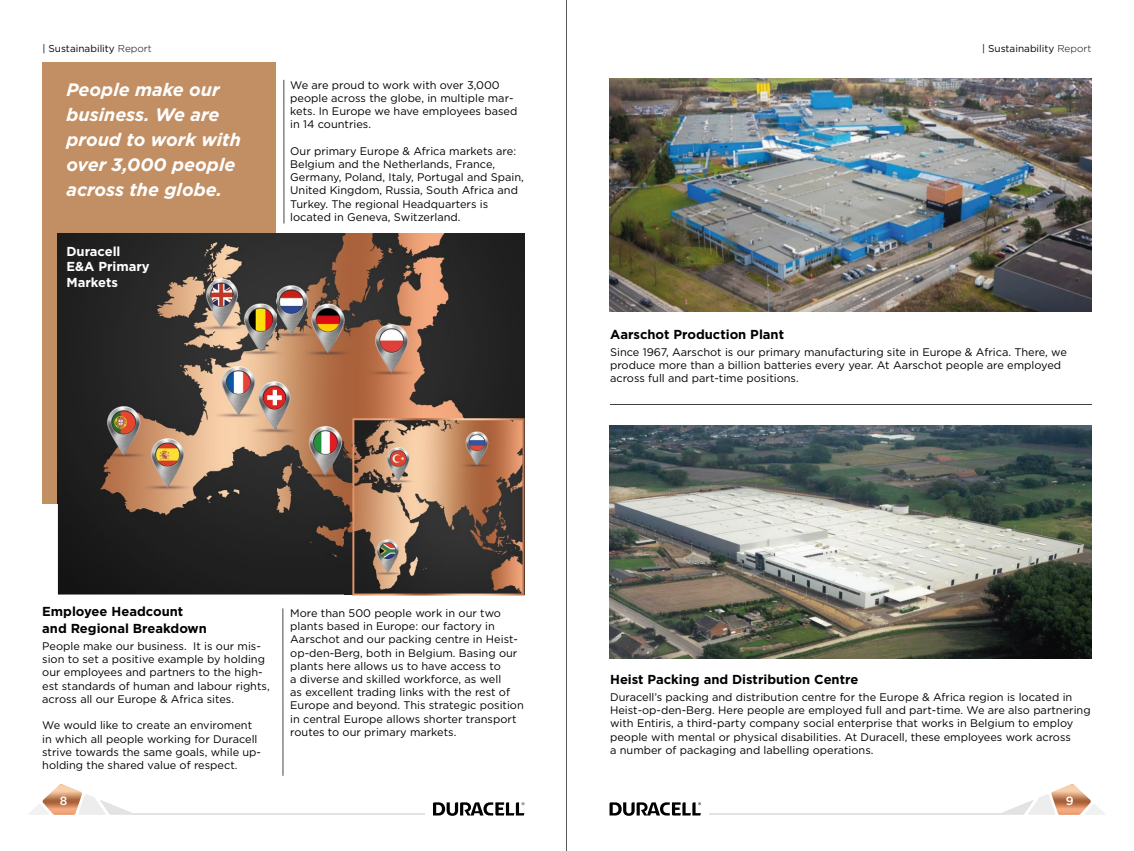
<style>
.page{position:relative;width:1134px;height:851px;background:#fff}
.page>*{position:absolute;margin:0;border:0;box-sizing:border-box;transform-origin:0 0}
.t1{font:italic 700 18px/25px "Gotham";color:#fff}
.t2{font:700 13px/17px "Gotham";color:#000}
.t3{font:700 13px/15.6px "Gotham";color:#fff}
.t4{font:500 12px "Gotham";color:#fff}
.t5{font:11px/13.2px "Gotham";color:#000}
.t6{font:10px "Gotham";color:#000}
.s1{font-weight:300}
</style>
<div class="page">
<svg style="left:29px;top:784px;width:103px;height:30px"></svg>
<svg style="left:1001px;top:783px;width:104px;height:31px"></svg>
<svg style="left:433px;top:802px;width:91px;height:13px"></svg>
<svg style="left:609px;top:802px;width:92px;height:13px"></svg>
<hr style="left:709px;top:813px;width:292px;height:1px;background:#e3e3e3">
<hr style="left:132px;top:813px;width:293px;height:1px;background:#e3e3e3">
<div style="left:42px;top:62px;width:234px;height:441px;background:#c28f64"></div>
<img style="left:276px;top:233px;width:212px;height:263px">
<div style="left:488px;top:233px;width:36px;height:185px;background:#202020"></div>
<img style="left:58px;top:496px;width:294px;height:98px">
<img style="left:58px;top:233px;width:218px;height:270px">
<hr style="left:610px;top:404px;width:481px;height:1px;background:#404142">
<img style="left:609px;top:78px;width:482px;height:233px">
<hr style="left:567px;top:0;width:1px;height:850px;background:#575756">
<svg style="left:352px;top:418px;width:172px;height:177px"></svg>
<img style="left:609px;top:425px;width:482px;height:233px">
<hr style="left:283px;top:80px;width:1px;height:143px;background:#484747">
<hr style="left:282px;top:608px;width:1px;height:167px;background:#484747">
<p class="t6" style="left:43px;top:42px;width:111px">| Sustainability <span class="s1">Report</span></p>
<p class="t6" style="left:982px;top:42px;width:111px">| Sustainability <span class="s1">Report</span></p>
<h1 class="t1" style="left:66px;top:77px;width:176px">People make our business. We are proud to work with over 3,000 people across the globe.</h1>
<p class="t3" style="left:66px;top:243px;width:85px">Duracell<br>E&amp;A Primary<br>Markets</p>
<p class="t5" style="left:290px;top:78px;width:229px">We are proud to work with over 3,000 people across the globe, in multiple mar&shy;kets. In Europe we have employees based in 14 countries.</p>
<p class="t5" style="left:290px;top:144px;width:235px">Our primary Europe &amp; Africa markets are:<br>Belgium and the Netherlands, France, Germany, Poland, Italy, Portugal and Spain, United Kingdom, Russia, South Africa and Turkey. The regional Headquarters is located in Geneva, Switzerland.</p>
<p class="t2" style="left:610px;top:326px;width:175px">Aarschot Production Plant</p>
<p class="t5" style="left:610px;top:345px;width:458px">Since 1967, Aarschot is our primary manufacturing site in Europe &amp; Africa. There, we produce more than a billion batteries every year. At Aarschot people are employed across full and part-time positions.</p>
<p class="t2" style="left:42px;top:602px;width:166px">Employee Headcount and Regional Breakdown</p>
<p class="t5" style="left:42px;top:639px;width:229px">People make our business. It is our mis&shy;sion to set a positive example by holding our employees and partners to the high&shy;est standards of human and labour rights, across all our Europe &amp; Africa sites.</p>
<p class="t5" style="left:42px;top:718px;width:220px">We would like to create an enviroment in which all people working for Duracell strive towards the same goals, while up&shy;holding the shared value of respect.</p>
<p class="t5" style="left:290px;top:606px;width:235px">More than 500 people work in our two plants based in Europe: our factory in Aarschot and our packing centre in Heist&shy;op-den-Berg, both in Belgium. Basing our plants here allows us to have access to<br>a diverse and skilled workforce, as well<br>as excellent trading links with the rest of Europe and beyond. This strategic position in central Europe allows shorter transport routes to our primary markets.</p>
<p class="t2" style="left:610px;top:670px;width:250px">Heist Packing and Distribution Centre</p>
<p class="t5" style="left:610px;top:690px;width:482px">Duracell’s packing and distribution centre for the Europe &amp; Africa region is located in Heist-op-den-Berg. Here people are employed full and part-time. We are also partnering with Entiris, a third-party company social enterprise that works in Belgium to employ people with mental or physical disabilities. At Duracell, these employees work across<br>a number of packaging and labelling operations.</p>
<p class="t4" style="left:60px;top:792px;width:9px">8</p>
<p class="t4" style="left:1066px;top:792px;width:9px">9</p>
</div>
